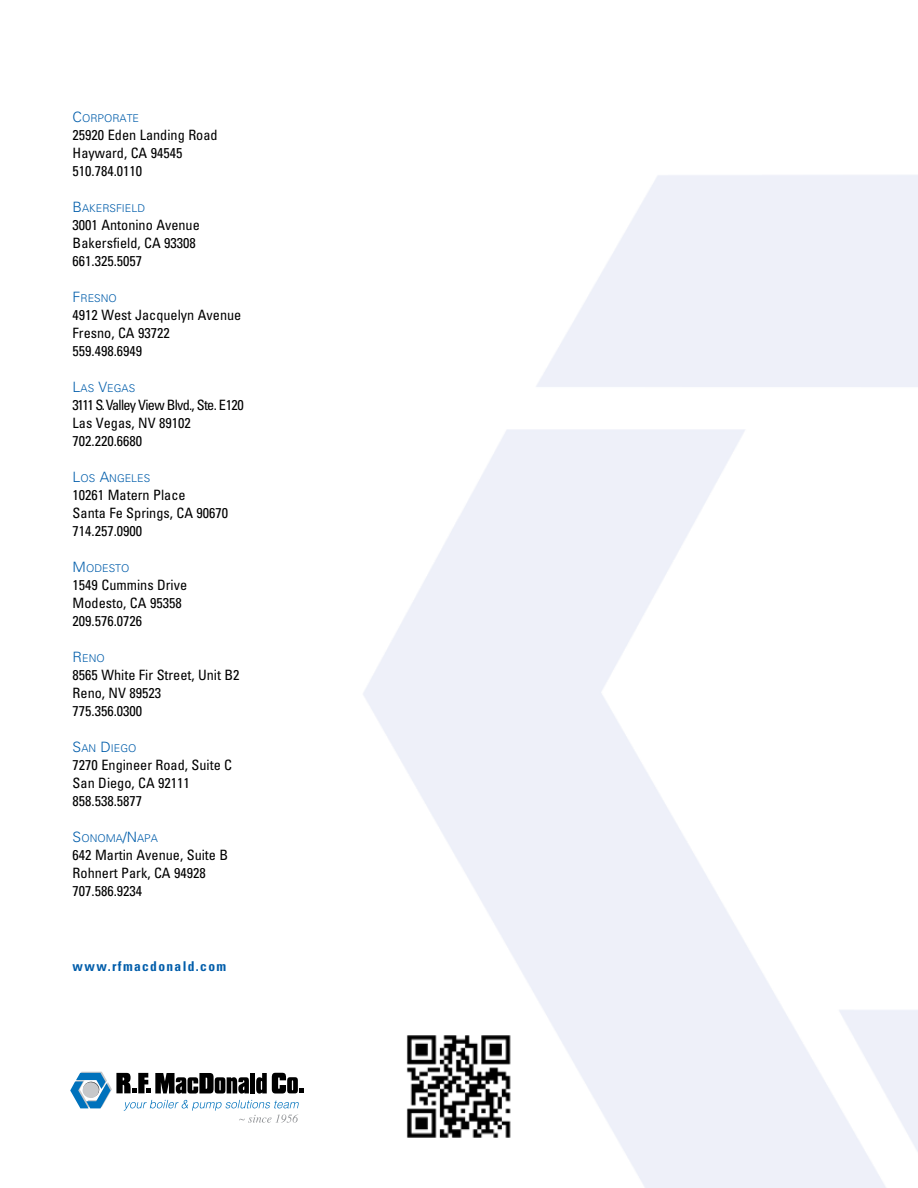
<style>
.page{position:relative;width:918px;height:1188px;background:#fff}
.page>*{position:absolute;margin:0;border:0;box-sizing:border-box;transform-origin:0 0}
.t1{font:condensed 14.25px/18px "Univers LT Pro";color:#000}
.t2{font:condensed 14.25px/18px "Univers LT Pro";letter-spacing:-.025em;color:#000}
.t3{font:700 condensed 13.5px "Univers LT Pro";letter-spacing:.1em;color:#005daa}
.t4{font:300 10.65px "Univers LT Pro 45";color:#005daa}
.s1{font-size:14.25px}
</style>
<div class="page">
<svg style="left:70px;top:1072px;width:234px;height:51px"></svg>
<img style="left:406px;top:1035px;width:105px;height:103px">
<p class="t4" style="left:73px;top:112px;width:68px"><span class="s1">C</span>ORPORATE</p>
<p class="t1" style="left:73px;top:126px;width:146px">25920 Eden Landing Road<br>Hayward, CA 94545<br>510.784.0110</p>
<p class="t4" style="left:73px;top:202px;width:74px"><span class="s1">B</span>AKERSFIELD</p>
<p class="t1" style="left:73px;top:216px;width:129px">3001 Antonino Avenue<br>Bakersfield, CA 93308<br>661.325.5057</p>
<p class="t4" style="left:73px;top:292px;width:46px"><span class="s1">F</span>RESNO</p>
<p class="t1" style="left:73px;top:306px;width:170px">4912 West Jacquelyn Avenue<br>Fresno, CA 93722<br>559.498.6949</p>
<p class="t4" style="left:73px;top:382px;width:64px"><span class="s1">L</span>AS <span class="s1">V</span>EGAS</p>
<p class="t2" style="left:73px;top:396px;width:173px">3111 S.Valley View Blvd., Ste. E120<br>Las Vegas, NV 89102<br>702.220.6680</p>
<p class="t4" style="left:73px;top:472px;width:79px"><span class="s1">L</span>OS <span class="s1">A</span>NGELES</p>
<p class="t1" style="left:73px;top:486px;width:157px">10261 Matern Place<br>Santa Fe Springs, CA 90670<br>714.257.0900</p>
<p class="t4" style="left:73px;top:562px;width:58px"><span class="s1">M</span>ODESTO</p>
<p class="t1" style="left:73px;top:576px;width:116px">1549 Cummins Drive<br>Modesto, CA 95358<br>209.576.0726</p>
<p class="t4" style="left:73px;top:652px;width:34px"><span class="s1">R</span>ENO</p>
<p class="t1" style="left:73px;top:666px;width:168px">8565 White Fir Street, Unit B2<br>Reno, NV 89523<br>775.356.0300</p>
<p class="t4" style="left:73px;top:742px;width:65px"><span class="s1">S</span>AN <span class="s1">D</span> IEGO</p>
<p class="t1" style="left:73px;top:756px;width:161px">7270 Engineer Road, Suite C<br>San Diego, CA 92111<br>858.538.5877</p>
<p class="t4" style="left:73px;top:832px;width:87px"><span class="s1">S</span>ONOMA<span class="s1">/N</span>APA</p>
<p class="t1" style="left:73px;top:846px;width:157px">642 Martin Avenue, Suite B<br>Rohnert Park, CA 94928<br>707.586.9234</p>
<p class="t3" style="left:73px;top:958px;width:155px">www.rfmacdonald.com</p>
</div>
